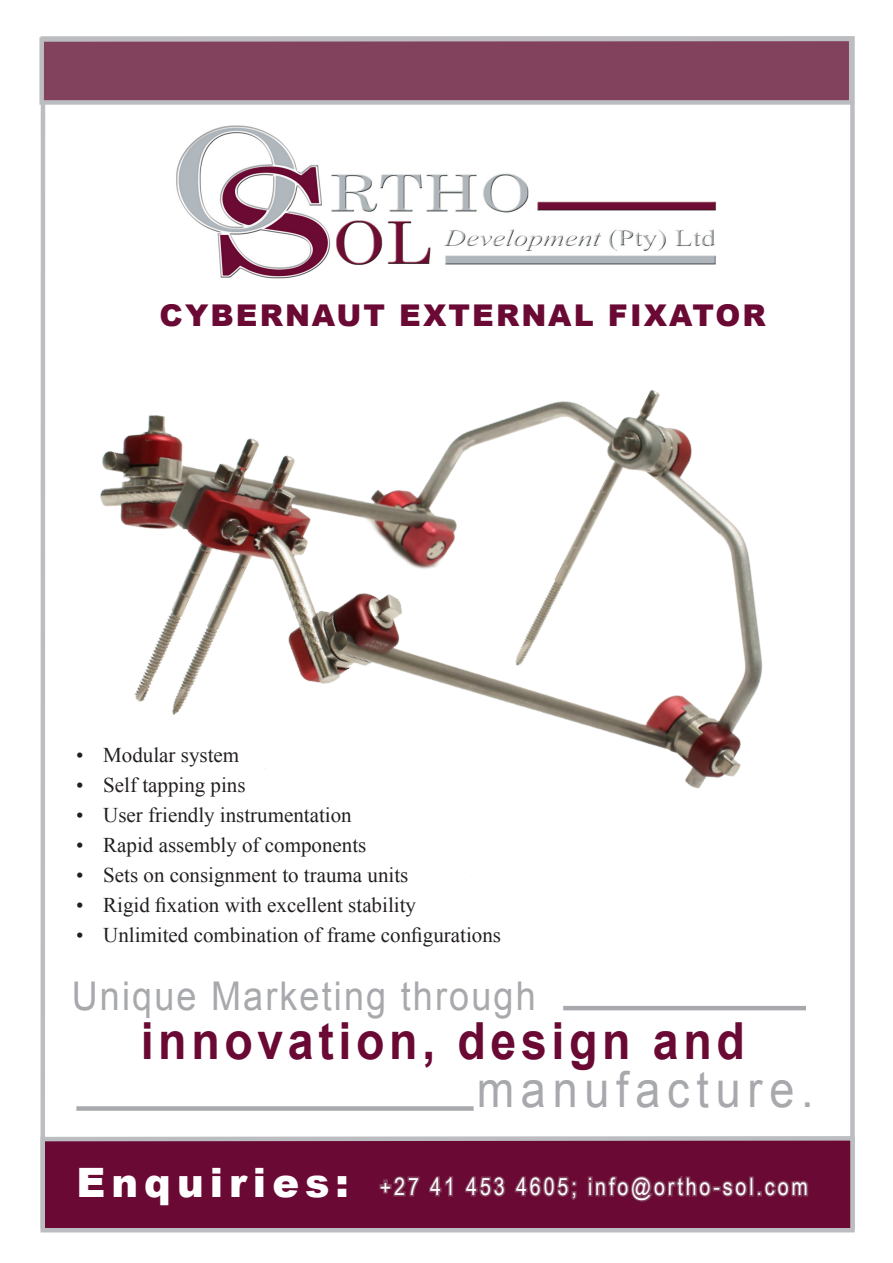
<style>
.page{position:relative;width:893px;height:1263px;background:#fff}
.page>*{position:absolute;margin:0;border:0;box-sizing:border-box;transform-origin:0 0}
.t1{font:700 51.15px "Arial";letter-spacing:.1em;color:#6a0934;scale:.91 1}
.t2{font:49.5px "Arial";letter-spacing:.15em;color:#a8a9ad;scale:.91 1}
.t3{font:900 40.5px "Arial";letter-spacing:.15em;color:#fff}
.t4{font:39.6px "Arial";letter-spacing:.06em;color:#a8a9ad;scale:.91 1}
.t5{font:900 30px "Arial";letter-spacing:.07em;color:#6a0934}
.t6{font:24px "Arial Narrow";letter-spacing:.12em;color:#fff}
.t7{font:21px "Times New Roman";color:#231f20}
.s1{font-style:inherit}
</style>
<div class="page">
<img style="left:100px;top:389px;width:663px;height:400px">
<svg style="left:40px;top:1134px;width:815px;height:99px;background:#78274b"></svg>
<svg style="left:39px;top:36px;width:816px;height:71px;background:#8f5a71"></svg>
<img style="left:176px;top:125px;width:540px;height:154px">
<hr style="left:563px;top:1006px;width:243px;height:4px;background:#a8a9ad">
<div style="left:76px;top:1106px;width:398px;height:5px;background:#a8a9ad"></div>
<svg style="left:378px;top:1174px;width:43px;height:24px"></svg>
<svg style="left:427px;top:1170px;width:27px;height:28px"></svg>
<svg style="left:463px;top:1170px;width:116px;height:32px;background:#721c42"></svg>
<svg style="left:588px;top:1172px;width:126px;height:32px;background:#731f44"></svg>
<div style="left:712px;top:1186px;width:9px;height:5px;border:3px solid #82415d"></div>
<svg style="left:720px;top:1178px;width:29px;height:20px"></svg>
<div style="left:749px;top:1176px;width:5px;height:20px;border:3px solid #82415d"></div>
<svg style="left:757px;top:1178px;width:53px;height:21px"></svg>
<p class="t5" style="left:160px;top:294px;width:608px">CYBERNAUT EXTERNAL FIXATOR</p>
<p class="t7" style="left:76px;top:741px;width:164px">• Modular system</p>
<p class="t7" style="left:76px;top:771px;width:171px">• Self tapping pins</p>
<p class="t7" style="left:76px;top:801px;width:277px">• User friendly instrumentation</p>
<p class="t7" style="left:76px;top:831px;width:292px">• Rapid assembly of components</p>
<p class="t7" style="left:76px;top:861px;width:334px">• Sets on consignment to trauma units</p>
<p class="t7" style="left:76px;top:891px;width:341px">• Rigid fixation with excellent stability</p>
<p class="t7" style="left:76px;top:921px;width:426px">• Unlimited combination of frame configurations</p>
<p class="t4" style="left:72px;top:970px;width:511px">Unique Marketing through</p>
<p class="t1" style="left:141px;top:1007px;width:665px">innovation, design and</p>
<p class="t2" style="left:477px;top:1057px;width:372px">manufacture.</p>
<p class="t3" style="left:77px;top:1153px;width:274px">Enquiries<span class="s1">:</span></p>
<p class="t6" style="left:380px;top:1169px;width:430px">+27 41 453 4605; info@ortho-sol.com</p>
</div>
